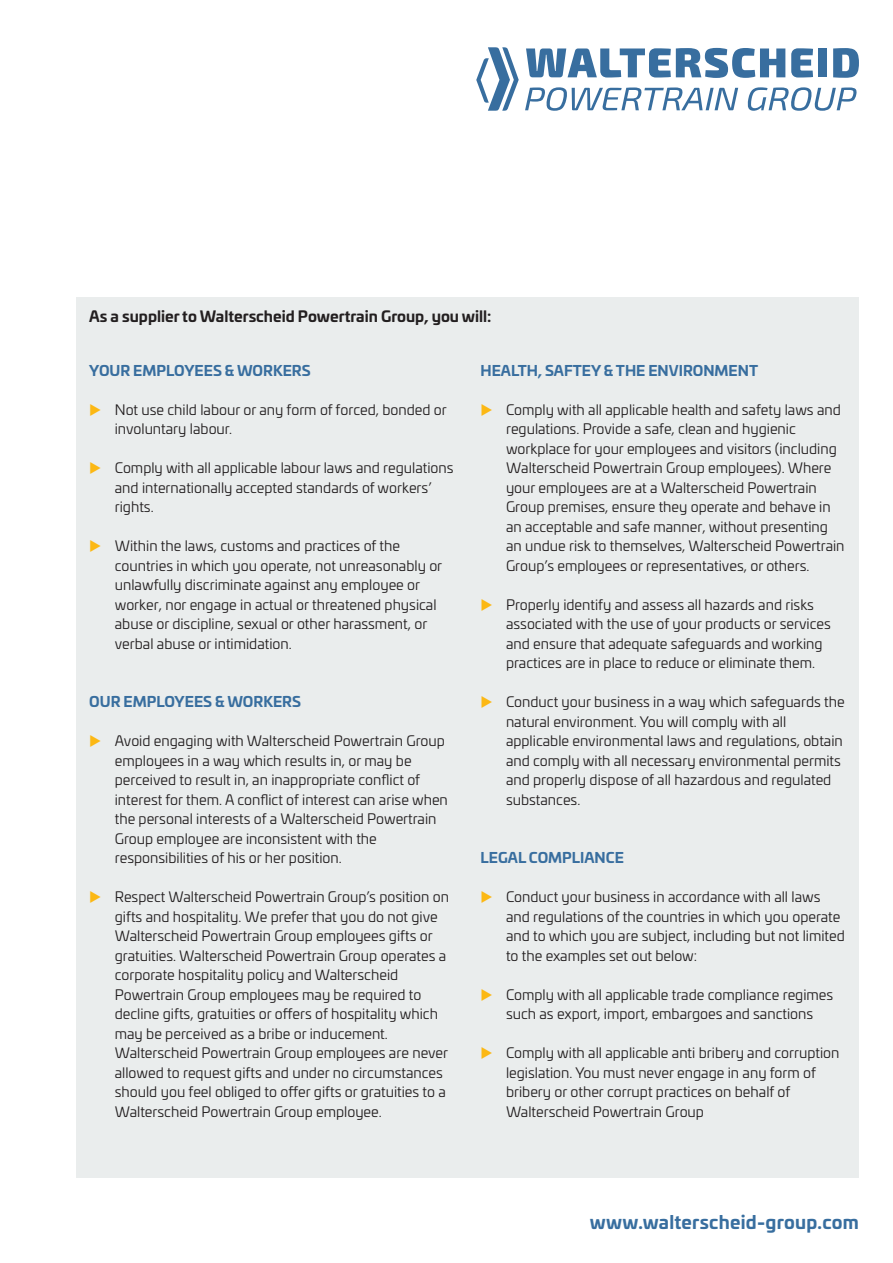
<style>
.page{position:relative;width:893px;height:1263px;background:#fff}
.page>*{position:absolute;margin:0;border:0;box-sizing:border-box;transform-origin:0 0}
.t1{font:700 18.15px "Univia Pro";letter-spacing:.015em;color:#386e9f}
.t2{font:700 15px "Univia Pro";color:#231f20}
.t3{font:14.25px/19.5px "Univia Pro";color:#231f20}
.t4{font:700 14.25px "Univia Pro";color:#386e9f}
.s1{color:#fcb814}
</style>
<div class="page">
<div style="left:77px;top:298px;width:782px;height:880px;background:#eaeded"></div>
<svg style="left:476px;top:47px;width:43px;height:64px"></svg>
<svg style="left:526px;top:48px;width:259px;height:30px"></svg>
<svg style="left:791px;top:48px;width:22px;height:30px"></svg>
<div style="left:818px;top:48px;width:9px;height:29px;background:#386e9f"></div>
<svg style="left:833px;top:48px;width:26px;height:30px"></svg>
<svg style="left:525px;top:87px;width:213px;height:24px"></svg>
<svg style="left:747px;top:87px;width:110px;height:24px"></svg>
<p class="t2" style="left:89px;top:305px;width:404px">As a supplier to Walterscheid Powertrain Group, you will:</p>
<p class="t4" style="left:89px;top:359px;width:223px">YOUR EMPLOYEES &amp; WORKERS</p>
<p class="t3" style="left:115px;top:399px;width:334px;text-indent:-26px"><span class="s1">◆</span> Not use child labour or any form of forced, bonded or involuntary labour.</p>
<p class="t3" style="left:115px;top:458px;width:340px;text-indent:-26px"><span class="s1">◆</span> Comply with all applicable labour laws and regulations and internationally accepted standards of workers’ rights.</p>
<p class="t3" style="left:115px;top:535px;width:329px;text-indent:-26px"><span class="s1">◆</span> Within the laws, customs and practices of the countries in which you operate, not unreasonably or unlawfully discriminate against any employee or worker, nor engage in actual or threatened physical abuse or discipline, sexual or other harassment, or verbal abuse or intimidation.</p>
<p class="t4" style="left:89px;top:690px;width:213px">OUR EMPLOYEES &amp; WORKERS</p>
<p class="t3" style="left:115px;top:730px;width:335px;text-indent:-26px"><span class="s1">◆</span> Avoid engaging with Walterscheid Powertrain Group employees in a way which results in, or may be perceived to result in, an inappropriate conflict of interest for them. A conflict of interest can arise when the personal interests of a Walterscheid Powertrain Group employee are inconsistent with the responsibilities of his or her position.</p>
<p class="t3" style="left:115px;top:886px;width:336px;text-indent:-26px"><span class="s1">◆</span> Respect Walterscheid Powertrain Group’s position on gifts and hospitality. We prefer that you do not give Walterscheid Powertrain Group employees gifts or gratuities. Walterscheid Powertrain Group operates a corporate hospitality policy and Walterscheid Powertrain Group employees may be required to decline gifts, gratuities or offers of hospitality which may be perceived as a bribe or inducement.<br>Walterscheid Powertrain Group employees are never allowed to request gifts and under no circumstances should you feel obliged to offer gifts or gratuities to a Walterscheid Powertrain Group employee.</p>
<p class="t4" style="left:480px;top:359px;width:279px">HEALTH, SAFTEY &amp; THE ENVIRONMENT</p>
<p class="t3" style="left:506px;top:399px;width:340px;text-indent:-26px"><span class="s1">◆</span> Comply with all applicable health and safety laws and regulations. Provide a safe, clean and hygienic workplace for your employees and visitors (including Walterscheid Powertrain Group employees). Where your employees are at a Walterscheid Powertrain Group premises, ensure they operate and behave in an acceptable and safe manner, without presenting an undue risk to themselves, Walterscheid Powertrain Group’s employees or representatives, or others.</p>
<p class="t3" style="left:506px;top:594px;width:326px;text-indent:-26px"><span class="s1">◆</span> Properly identify and assess all hazards and risks associated with the use of your products or services and ensure that adequate safeguards and working practices are in place to reduce or eliminate them.</p>
<p class="t3" style="left:506px;top:691px;width:340px;text-indent:-26px"><span class="s1">◆</span> Conduct your business in a way which safeguards the natural environment. You will comply with all applicable environmental laws and regulations, obtain and comply with all necessary environmental permits and properly dispose of all hazardous and regulated substances.</p>
<p class="t4" style="left:480px;top:846px;width:145px">LEGAL COMPLIANCE</p>
<p class="t3" style="left:506px;top:886px;width:340px;text-indent:-26px"><span class="s1">◆</span> Conduct your business in accordance with all laws and regulations of the countries in which you operate and to which you are subject, including but not limited to the examples set out below:</p>
<p class="t3" style="left:480px;top:984px;width:354px;text-align:center"><span class="s1">◆</span> Comply with all applicable trade compliance regimes such as export, import, embargoes and sanctions</p>
<p class="t3" style="left:506px;top:1042px;width:335px;text-indent:-26px"><span class="s1">◆</span> Comply with all applicable anti bribery and corruption legislation. You must never engage in any form of bribery or other corrupt practices on behalf of Walterscheid Powertrain Group</p>
<p class="t1" style="left:590px;top:1207px;width:270px">www.walterscheid-group.com</p>
</div>
